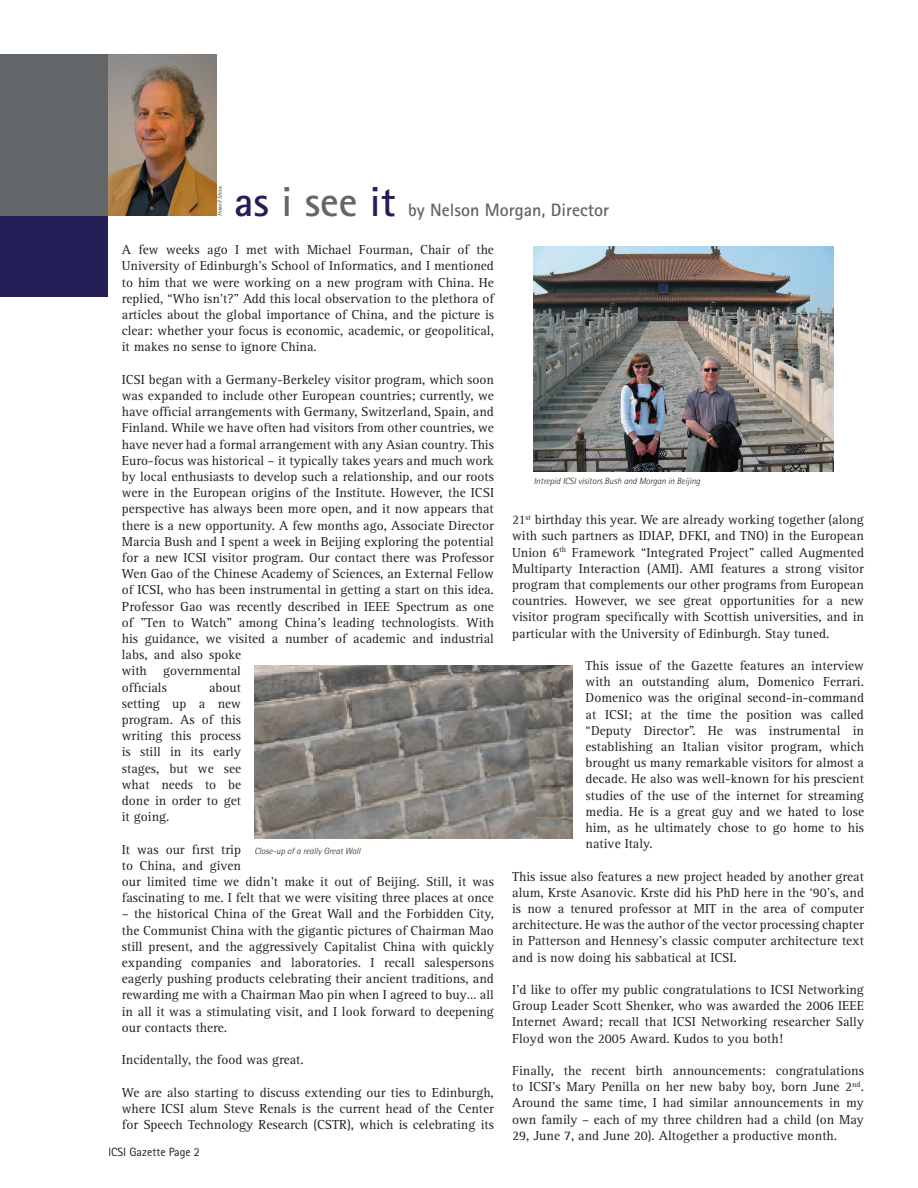
<style>
.page{position:relative;width:918px;height:1188px;background:#fff}
.page>*{position:absolute;margin:0;border:0;box-sizing:border-box;transform-origin:0 0}
.t1{font:700 42px "Rotis Sans Serif";color:#241f57}
.t2{font:700 18px "Rotis Sans Serif";color:#626669}
.t3{font:13.5px/16.2px "Rotis Serif";color:#231f20;text-align:justify}
.t4{font:12px "Rotis Sans Serif";color:#231f20}
.t5{font:italic 300 9px "Rotis Semi Sans";color:#231f20}
.t6{font:italic 300 6px "Rotis Semi Sans";color:#231f20}
.s1{color:#626669}
.s2{font-family:"Arial";color:#606568}
</style>
<div class="page">
<img style="left:108px;top:54px;width:109px;height:162px">
<div style="left:0;top:54px;width:108px;height:162px;background:#626669"></div>
<div style="left:0;top:216px;width:108px;height:81px;background:#241f57"></div>
<img style="left:255px;top:666px;width:317px;height:173px">
<img style="left:534px;top:247px;width:300px;height:225px">
<p class="t6" style="left:216px;top:216px;width:32px;rotate:-90deg">Howell Shaw</p>
<h1 class="t1" style="left:234px;top:175px;width:163px">as <span class="s1">i see</span> it</h1>
<h2 class="t2" style="left:408px;top:199px;width:202px">by Nelson Morgan, Director</h2>
<p class="t3" style="left:122px;top:242px;width:374px">A few weeks ago I met with Michael Fourman, Chair of the University of Edinburgh’s School of Informatics, and I mentioned to him that we were working on a new program with China. He replied, “Who isn’t?” Add this local observation to the plethora of articles about the global importance of China, and the picture is clear: whether your focus is economic, academic, or geopolitical, it makes no sense to ignore China.</p>
<p class="t3" style="left:122px;top:372px;width:374px;text-align:left">ICSI began with a Germany-Berkeley visitor program, which soon was expanded to include other European countries; currently, we have official arrangements with Germany, Switzerland, Spain, and Finland. While we have often had visitors from other countries, we have never had a formal arrangement with any Asian country. This Euro-focus was historical – it typically takes years and much work by local enthusiasts to develop such a relationship, and our roots were in the European origins of the Institute. However, the ICSI perspective has always been more open, and it now appears that there is a new opportunity. A few months ago, Associate Director Marcia Bush and I spent a week in Beijing exploring the potential for a new ICSI visitor program. Our contact there was Professor Wen Gao of the Chinese Academy of Sciences, an External Fellow of ICSI, who has been instrumental in getting a start on this idea.<br>Professor Gao was recently described in IEEE Spectrum as one of "Ten to Watch" among China's leading technologists<span class="s2">.</span> With his guidance, we visited a number of academic and industrial labs, and also spoke<br>with governmental<br>officials</p>
<p class="t3" style="left:122px;top:680px;width:121px;text-indent:87px">about setting up a new program. As of this writing this process is still in its early stages, but we see what needs to be done in order to get it going.</p>
<p class="t3" style="left:122px;top:842px;width:374px;text-align:left">It was our first trip<br>to China, and given<br>our limited time we didn’t make it out of Beijing. Still, it was fascinating to me. I felt that we were visiting three places at once</p>
<p class="t3" style="left:122px;top:906px;width:374px">– the historical China of the Great Wall and the Forbidden City, the Communist China with the gigantic pictures of Chairman Mao still present, and the aggressively Capitalist China with quickly expanding companies and laboratories. I recall salespersons eagerly pushing products celebrating their ancient traditions, and rewarding me with a Chairman Mao pin when I agreed to buy… all in all it was a stimulating visit, and I look forward to deepening our contacts there.</p>
<p class="t3" style="left:122px;top:1052px;width:183px">Incidentally, the food was great.</p>
<p class="t3" style="left:122px;top:1085px;width:374px">We are also starting to discuss extending our ties to Edinburgh, where ICSI alum Steve Renals is the current head of the Center for Speech Technology Research (CSTR), which is celebrating its</p>
<p class="t5" style="left:255px;top:846px;width:107px">Close-up of a really Great Wall</p>
<p class="t4" style="left:108px;top:1144px;width:93px">ICSI Gazette Page 2</p>
<p class="t5" style="left:534px;top:475px;width:168px">Intrepid ICSI visitors Bush and Morgan in Beijing</p>
<p class="t3" style="left:512px;top:512px;width:353px">21<sup>st</sup> birthday this year. We are already working together (along with such partners as IDIAP, DFKI, and TNO) in the European Union 6<sup>th</sup> Framework “Integrated Project” called Augmented Multiparty Interaction (AMI). AMI features a strong visitor program that complements our other programs from European countries. However, we see great opportunities for a new visitor program specifically with Scottish universities, and in particular with the University of Edinburgh. Stay tuned.</p>
<p class="t3" style="left:586px;top:658px;width:280px">This issue of the Gazette features an interview with an outstanding alum, Domenico Ferrari.<br>Domenico was the original second-in-command at ICSI; at the time the position was called “Deputy Director”. He was instrumental in establishing an Italian visitor program, which brought us many remarkable visitors for almost a decade. He also was well-known for his prescient studies of the use of the internet for streaming media. He is a great guy and we hated to lose him, as he ultimately chose to go home to his native Italy.</p>
<p class="t3" style="left:512px;top:869px;width:353px">This issue also features a new project headed by another great alum, Krste Asanovic. Krste did his PhD here in the ‘90’s, and is now a tenured professor at MIT in the area of computer architecture. He was the author of the vector processing chapter in Patterson and Hennesy’s classic computer architecture text and is now doing his sabbatical at ICSI.</p>
<p class="t3" style="left:512px;top:982px;width:353px">I’d like to offer my public congratulations to ICSI Networking Group Leader Scott Shenker, who was awarded the 2006 IEEE Internet Award; recall that ICSI Networking researcher Sally Floyd won the 2005 Award. Kudos to you both!</p>
<p class="t3" style="left:512px;top:1063px;width:353px">Finally, the recent birth announcements: congratulations to ICSI’s Mary Penilla on her new baby boy, born June 2<sup>nd</sup>.<br>Around the same time, I had similar announcements in my own family – each of my three children had a child (on May 29, June 7, and June 20). Altogether a productive month.</p>
</div>
